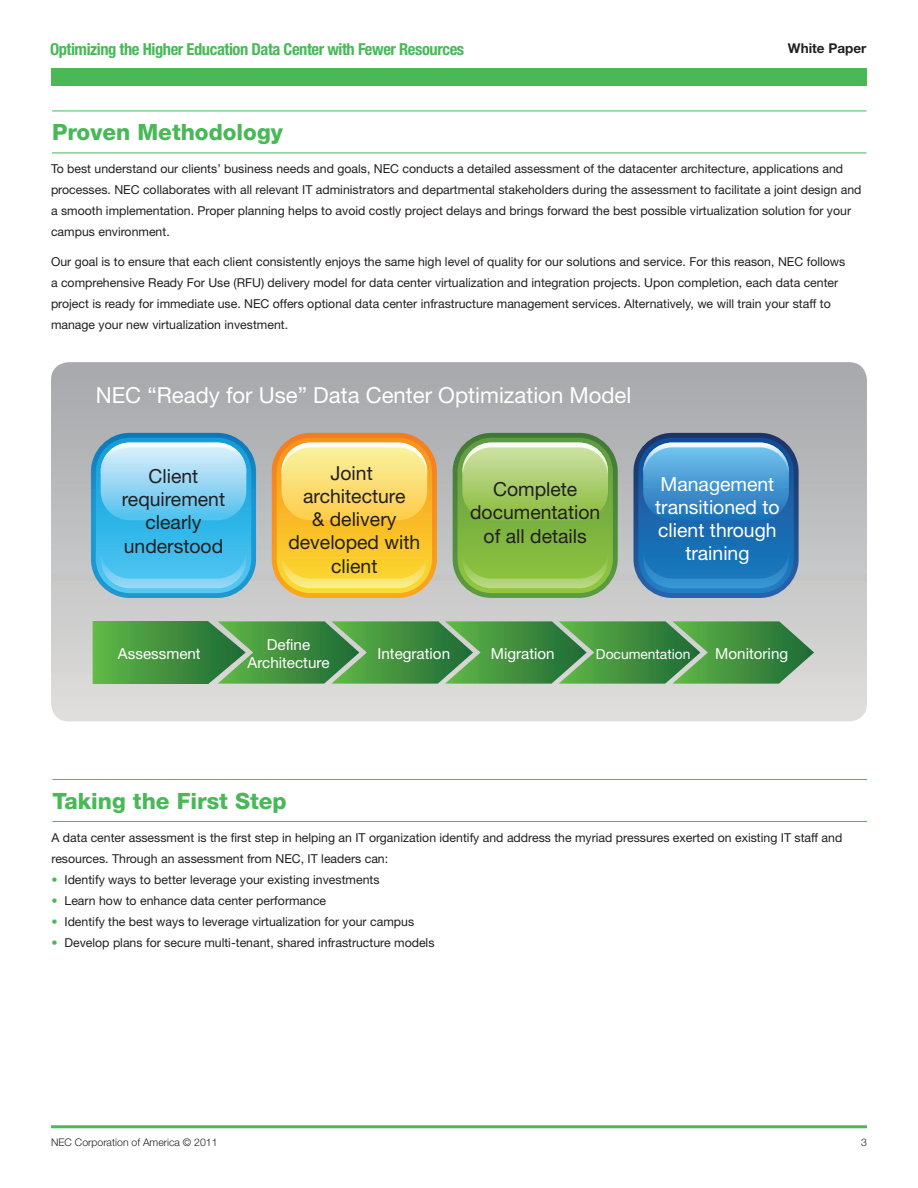
<style>
.page{position:relative;width:918px;height:1188px;background:#fff}
.page>*{position:absolute;margin:0;border:0;box-sizing:border-box;transform-origin:0 0}
.Title_text{font:800 22.5px "Helvetica Neue";color:#49b857}
.t1{font:22.2px "Helvetica Neue";color:#fff}
.t2{font:19.35px/23.2px "Helvetica Neue";color:#231f20;text-align:center}
.t3{font:19.35px/23.2px "Helvetica Neue";color:#fff;text-align:center}
.t4{font:700 condensed 16.5px "Helvetica Neue";letter-spacing:-.025em;color:#49b857}
.t5{font:15.15px/18.3px "Helvetica Neue";color:#fff;text-align:center}
.t6{font:13.8px "Helvetica Neue";color:#fff}
.t7{font:700 13.5px "Helvetica Neue";color:#231f20}
.t8{font:12.3px/21px "Helvetica Neue";color:#231f20}
.t9{font:300 10.5px "Helvetica Neue";color:#231f20}
.s1{color:#49b857}
</style>
<div class="page">
<div style="left:51px;top:68px;width:816px;height:17px;background:#49b857"></div>
<hr style="left:51px;top:1125px;width:816px;height:3px;background:#49b857">
<hr style="left:52px;top:111px;width:814px;height:1px;background:#49b857">
<hr style="left:52px;top:153px;width:814px;height:1px;background:#49b857">
<svg style="left:51px;top:362px;width:816px;height:359px;background:#c0c0c1"></svg>
<svg style="left:91px;top:433px;width:165px;height:165px;background:#66c2e9"></svg>
<svg style="left:633px;top:433px;width:166px;height:165px;background:#3983bd"></svg>
<svg style="left:453px;top:433px;width:165px;height:165px;background:#92be5e"></svg>
<svg style="left:272px;top:433px;width:165px;height:165px;background:#f7cb54"></svg>
<svg style="left:93px;top:621px;width:721px;height:63px;background:#4c964a"></svg>
<hr style="left:53px;top:779px;width:814px;height:1px;background:#49b857">
<hr style="left:53px;top:821px;width:814px;height:1px;background:#49b857">
<h3 class="t4" style="left:50px;top:39px;width:416px">Optimizing the Higher Education Data Center with Fewer Resources</h3>
<p class="t7" style="left:788px;top:40px;width:80px">White Paper</p>
<p class="Title_text" style="left:52px;top:119px;width:232px">Proven Methodology</p>
<p class="t8" style="left:51px;top:158px;width:812px">To best understand our clients’ business needs and goals, NEC conducts a detailed assessment of the datacenter architecture, applications and processes. NEC collaborates with all relevant IT administrators and departmental stakeholders during the assessment to facilitate a joint design and a smooth implementation. Proper planning helps to avoid costly project delays and brings forward the best possible virtualization solution for your campus environment.</p>
<p class="t8" style="left:51px;top:251px;width:796px">Our goal is to ensure that each client consistently enjoys the same high level of quality for our solutions and service. For this reason, NEC follows a comprehensive Ready For Use (RFU) delivery model for data center virtualization and integration projects. Upon completion, each data center project is ready for immediate use. NEC offers optional data center infrastructure management services. Alternatively, we will train your staff to manage your new virtualization investment.</p>
<p class="t1" style="left:96px;top:382px;width:537px">NEC “Ready for Use” Data Center Optimization Model</p>
<p class="t2" style="left:122px;top:464px;width:105px">Client requirement clearly understood</p>
<p class="t2" style="left:288px;top:461px;width:133px">Joint architecture<br>&amp; delivery developed with client</p>
<p class="t2" style="left:470px;top:477px;width:132px">Complete documentation of all details</p>
<p class="t3" style="left:655px;top:472px;width:126px">Management transitioned to client through training</p>
<p class="t5" style="left:118px;top:645px;width:84px">Assessment</p>
<p class="t5" style="left:248px;top:635px;width:83px">Define<br>Architecture</p>
<p class="t5" style="left:377px;top:645px;width:74px">Integration</p>
<p class="t5" style="left:491px;top:645px;width:65px">Migration</p>
<p class="t6" style="left:596px;top:646px;width:96px">Documentation</p>
<p class="t5" style="left:715px;top:645px;width:74px">Monitoring</p>
<p class="Title_text" style="left:53px;top:787px;width:236px">Taking the First Step</p>
<p class="t8" style="left:52px;top:827px;width:792px">A data center assessment is the first step in helping an IT organization identify and address the myriad pressures exerted on existing IT staff and resources. Through an assessment from NEC, IT leaders can:</p>
<p class="t8" style="left:52px;top:869px;width:330px"><span class="s1">•</span> Identify ways to better leverage your existing investments</p>
<p class="t8" style="left:52px;top:890px;width:276px"><span class="s1">•</span> Learn how to enhance data center performance</p>
<p class="t8" style="left:52px;top:911px;width:364px"><span class="s1">•</span> Identify the best ways to leverage virtualization for your campus</p>
<p class="t8" style="left:52px;top:932px;width:384px"><span class="s1">•</span> Develop plans for secure multi-tenant, shared infrastructure models</p>
<p class="t9" style="left:51px;top:1136px;width:168px">NEC Corporation of America © 2011</p>
<p class="t9" style="left:861px;top:1136px;width:7px">3</p>
</div>
